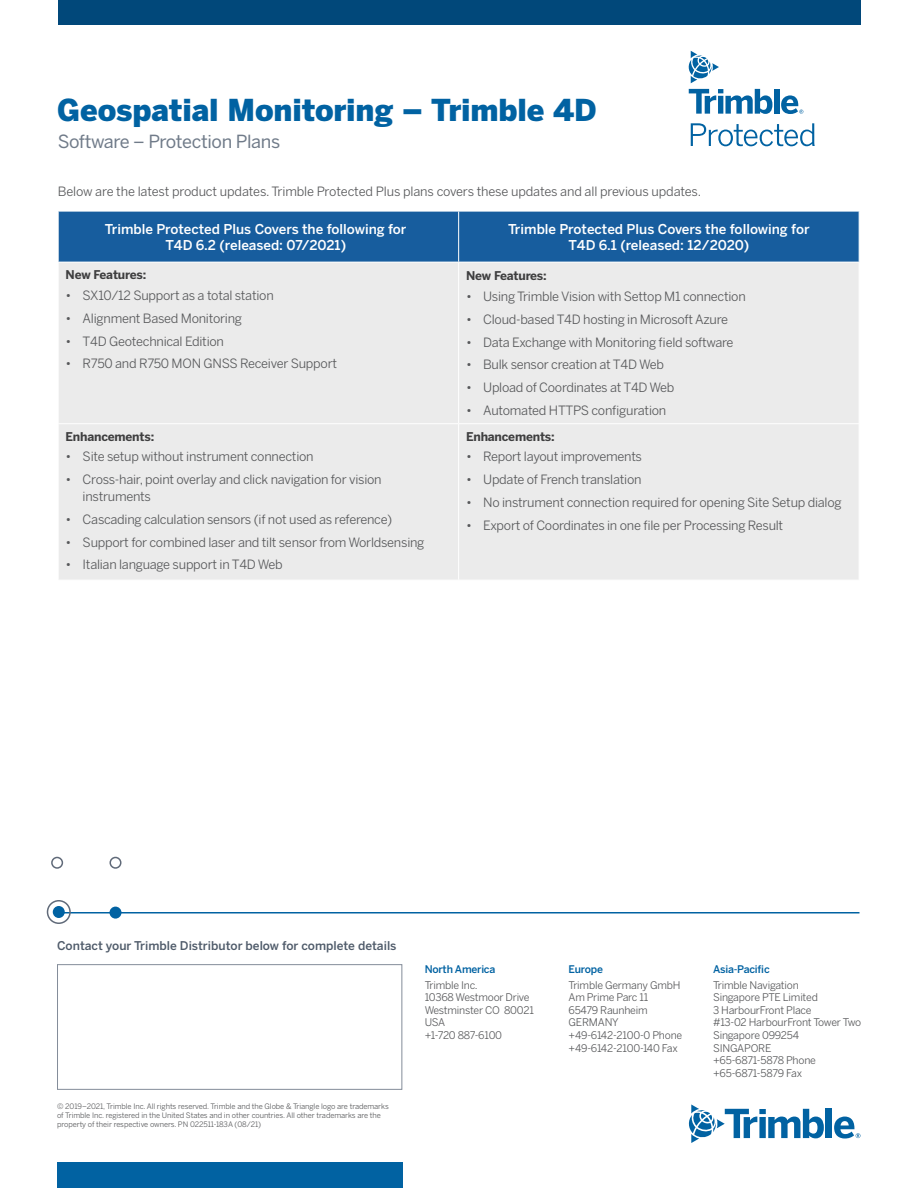
<style>
.page{position:relative;width:918px;height:1188px;background:#fff}
.page>*{position:absolute;margin:0;border:0;box-sizing:border-box;transform-origin:0 0}
.t1{font:900 30px "Benton Sans";letter-spacing:-.005em;color:#0162a2}
.t2{font:18px "Benton Sans";letter-spacing:-.02em;color:#707b89}
.t3{font:500 13.5px/16.2px "Benton Sans";color:#fff;text-align:center}
.t4{font:12.75px/16.5px "Benton Sans";letter-spacing:-.02em;color:#57585a}
.t5{font:500 12px "Benton Sans";color:#4f5b6a}
.t6{font:700 12px "Benton Sans";letter-spacing:-.015em;color:#3e3e3f}
.t7{font:10.5px/12.6px "Benton Sans";letter-spacing:-.02em;color:#57585a}
.t8{font:500 10.5px "Benton Sans";letter-spacing:-.02em;color:#0162a2}
.t9{font:7.5px/9px "Benton Sans";letter-spacing:-.01em;color:#57585a}
</style>
<div class="page">
<div style="left:826px;top:1109px;width:6px;height:29px;background:#0162a2"></div>
<svg style="left:834px;top:1117px;width:26px;height:22px"></svg>
<svg style="left:689px;top:1104px;width:135px;height:39px"></svg>
<hr style="left:57px;top:912px;width:803px;height:2px;background:#0162a2">
<div style="left:51px;top:857px;width:12px;height:12px;border:2px solid #606a79;border-radius:50%"></div>
<div style="left:110px;top:857px;width:12px;height:12px;border:2px solid #606a79;border-radius:50%"></div>
<div style="left:110px;top:907px;width:12px;height:12px;background:#0162a2;border-radius:50%"></div>
<div style="left:53px;top:906px;width:12px;height:12px;background:#0162a2;border-radius:50%"></div>
<div style="left:47px;top:900px;width:24px;height:24px;border:2px solid #606a79;border-radius:50%"></div>
<div style="left:57px;top:964px;width:345px;height:126px;border:1px solid #848d9a"></div>
<div style="left:59px;top:0;width:802px;height:24px;background:#01487a"></div>
<svg style="left:691px;top:123px;width:124px;height:23px"></svg>
<svg style="left:689px;top:89px;width:83px;height:25px"></svg>
<div style="left:774px;top:89px;width:5px;height:25px;background:#0162a2"></div>
<svg style="left:781px;top:95px;width:22px;height:19px"></svg>
<svg style="left:689px;top:51px;width:30px;height:32px"></svg>
<div style="left:57px;top:1163px;width:346px;height:25px;background:#0162a2"></div>
<div style="left:59px;top:212px;width:800px;height:50px;background:#175d9e"></div>
<div style="left:59px;top:263px;width:800px;height:317px;background:#ebebeb"></div>
<hr style="left:458px;top:211px;width:1px;height:51px;background:#fff">
<hr style="left:458px;top:262px;width:1px;height:161px;background:#fff">
<hr style="left:58px;top:423px;width:401px;height:1px;background:#fff">
<hr style="left:459px;top:423px;width:401px;height:1px;background:#fff">
<hr style="left:458px;top:424px;width:1px;height:156px;background:#fff">
<h1 class="t1" style="left:57px;top:88px;width:541px">Geospatial Monitoring – Trimble 4D</h1>
<h2 class="t2" style="left:58px;top:129px;width:224px">Software – Protection Plans</h2>
<p class="t4" style="left:58px;top:182px;width:645px">Below are the latest product updates. Trimble Protected Plus plans covers these updates and all previous updates.</p>
<p class="t3" style="left:105px;top:220px;width:303px">Trimble Protected Plus Covers the following for<br>T4D 6.2 (released: 07/2021)</p>
<p class="t3" style="left:508px;top:220px;width:303px">Trimble Protected Plus Covers the following for<br>T4D 6.1 (released: 12/2020)</p>
<p class="t6" style="left:66px;top:266px;width:82px">New Features:</p>
<p class="t4" style="left:66px;top:286px;width:210px">• SX10/12 Support as a total station</p>
<p class="t4" style="left:66px;top:309px;width:178px">• Alignment Based Monitoring</p>
<p class="t4" style="left:66px;top:332px;width:160px">• T4D Geotechnical Edition</p>
<p class="t4" style="left:66px;top:355px;width:273px">• R750 and R750 MON GNSS Receiver Support</p>
<p class="t6" style="left:466px;top:267px;width:82px">New Features:</p>
<p class="t4" style="left:466px;top:287px;width:281px">• Using Trimble Vision with Settop M1 connection</p>
<p class="t4" style="left:466px;top:310px;width:264px">• Cloud-based T4D hosting in Microsoft Azure</p>
<p class="t4" style="left:466px;top:333px;width:269px">• Data Exchange with Monitoring field software</p>
<p class="t4" style="left:466px;top:356px;width:199px">• Bulk sensor creation at T4D Web</p>
<p class="t4" style="left:466px;top:379px;width:210px">• Upload of Coordinates at T4D Web</p>
<p class="t4" style="left:466px;top:402px;width:202px">• Automated HTTPS configuration</p>
<p class="t6" style="left:66px;top:427px;width:90px">Enhancements:</p>
<p class="t4" style="left:66px;top:448px;width:250px">• Site setup without instrument connection</p>
<p class="t4" style="left:83px;top:471px;width:301px;text-indent:-17px">• Cross-hair, point overlay and click navigation for vision instruments</p>
<p class="t4" style="left:66px;top:510px;width:328px">• Cascading calculation sensors (if not used as reference)</p>
<p class="t4" style="left:66px;top:533px;width:360px">• Support for combined laser and tilt sensor from Worldsensing</p>
<p class="t4" style="left:66px;top:556px;width:219px">• Italian language support in T4D Web</p>
<p class="t6" style="left:466px;top:427px;width:90px">Enhancements:</p>
<p class="t4" style="left:466px;top:448px;width:177px">• Report layout improvements</p>
<p class="t4" style="left:466px;top:471px;width:177px">• Update of French translation</p>
<p class="t4" style="left:466px;top:494px;width:377px">• No instrument connection required for opening Site Setup dialog</p>
<p class="t4" style="left:466px;top:516px;width:319px">• Export of Coordinates in one file per Processing Result</p>
<p class="t5" style="left:57px;top:937px;width:341px">Contact your Trimble Distributor below for complete details</p>
<p class="t9" style="left:57px;top:1101px;width:333px">© 2019–2021, Trimble Inc. All rights reserved. Trimble and the Globe &amp; Triangle logo are trademarks of Trimble Inc. registered in the United States and in other countries. All other trademarks are the property of their respective owners. PN 022511-183A (08/21)</p>
<p class="t8" style="left:425px;top:961px;width:72px">North America</p>
<p class="t7" style="left:425px;top:978px;width:111px">Trimble Inc.<br>10368 Westmoor Drive<br>Westminster CO 80021<br>USA<br>+1-720 887-6100</p>
<p class="t8" style="left:569px;top:961px;width:36px">Europe</p>
<p class="t7" style="left:569px;top:978px;width:115px">Trimble Germany GmbH<br>Am Prime Parc 11<br>65479 Raunheim<br>GERMANY +49-6142-2100-0 Phone +49-6142-2100-140 Fax</p>
<p class="t8" style="left:713px;top:961px;width:58px">Asia-Pacific</p>
<p class="t7" style="left:713px;top:978px;width:150px">Trimble Navigation<br>Singapore PTE Limited<br>3 HarbourFront Place<br>#13-02 HarbourFront Tower Two<br>Singapore 099254<br>SINGAPORE<br>+65-6871-5878 Phone +65-6871-5879 Fax</p>
</div>
